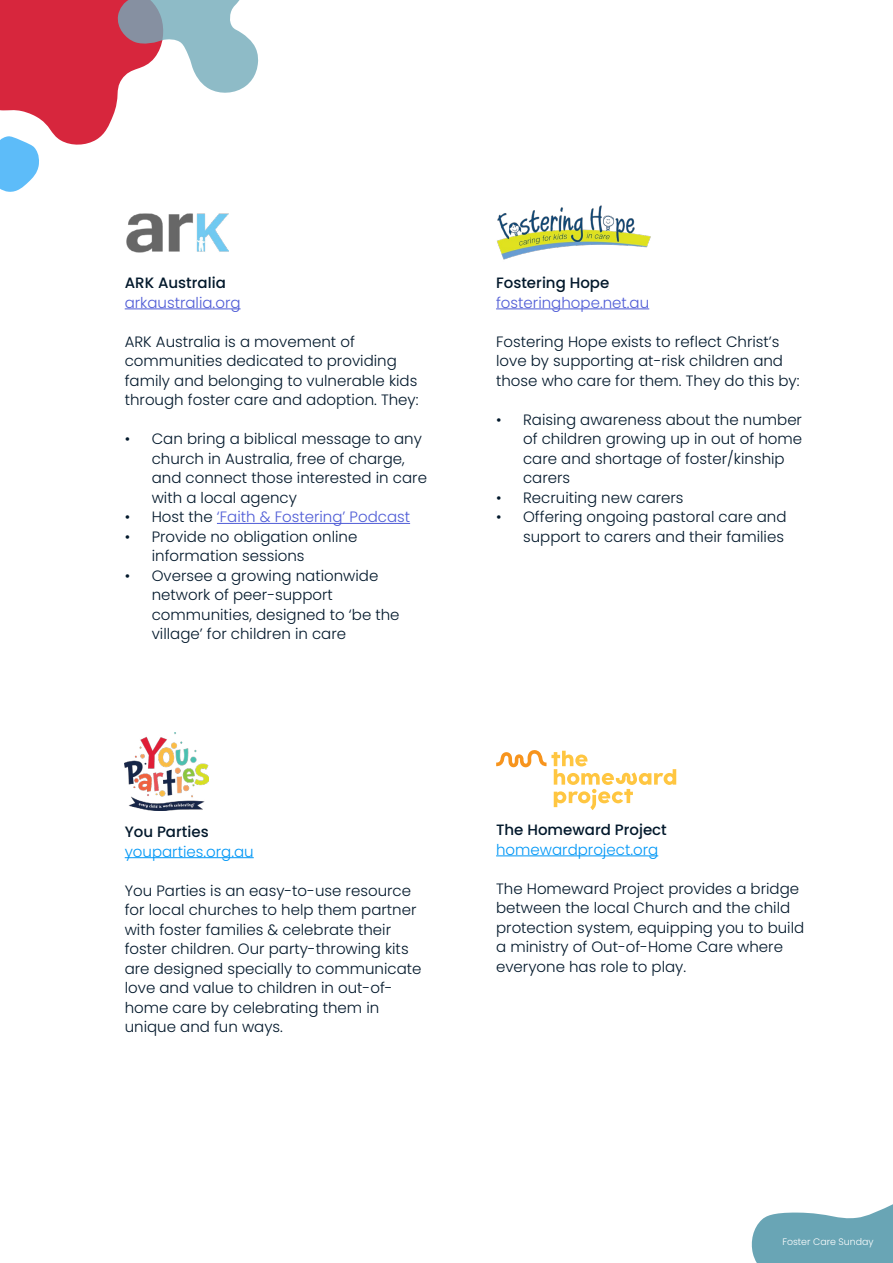
<style>
.page{position:relative;width:893px;height:1263px;background:#fff}
.page>*{position:absolute;margin:0;border:0;box-sizing:border-box;transform-origin:0 0}
.t1{font:300 15px/19.5px "Poppins";color:#02182b}
.t2{font:300 15px "Poppins";color:#4f5cd6}
.t3{font:500 15px "Poppins";color:#02182b}
.t4{font:300 15px "Poppins";color:#0197f6}
.t5{font:300 9.45px "Poppins";color:#fff}
.s1{color:#02182b}
</style>
<div class="page">
<svg style="left:0;top:0;width:259px;height:192px"></svg>
<svg style="left:751px;top:1204px;width:142px;height:59px"></svg>
<hr style="left:125px;top:308px;width:116px;height:1px;background:#4f5cd6">
<hr style="left:217px;top:523px;width:193px;height:1px;background:#4f5cd6">
<img style="left:126px;top:213px;width:102px;height:40px">
<hr style="left:496px;top:308px;width:153px;height:1px;background:#4f5cd6">
<img style="left:497px;top:205px;width:154px;height:55px">
<svg style="left:496px;top:750px;width:180px;height:60px"></svg>
<hr style="left:496px;top:855px;width:162px;height:1px;background:#0197f6">
<hr style="left:125px;top:857px;width:129px;height:1px;background:#0197f6">
<img style="left:125px;top:732px;width:83px;height:78px">
<p class="t3" style="left:125px;top:274px;width:103px">ARK Australia</p>
<p class="t2" style="left:125px;top:294px;width:117px">arkaustralia.org</p>
<p class="t1" style="left:125px;top:332px;width:295px">ARK Australia is a movement of communities dedicated to providing family and belonging to vulnerable kids through foster care and adoption. They:</p>
<p class="t1" style="left:152px;top:429px;width:277px;text-indent:-27px">• Can bring a biblical message to any church in Australia, free of charge, and connect those interested in care with a local agency</p>
<p class="t2" style="left:125px;top:508px;width:287px"><span class="s1">• Host the</span> ‘Faith &amp; Fostering’ Podcast</p>
<p class="t1" style="left:152px;top:527px;width:207px;text-indent:-27px">• Provide no obligation online information sessions</p>
<p class="t1" style="left:152px;top:566px;width:249px;text-indent:-27px">• Oversee a growing nationwide network of peer-support communities, designed to ‘be the village’ for children in care</p>
<p class="t3" style="left:496px;top:274px;width:115px">Fostering Hope</p>
<p class="t2" style="left:496px;top:294px;width:155px">fosteringhope.net.au</p>
<p class="t1" style="left:496px;top:332px;width:305px">Fostering Hope exists to reflect Christ’s love by supporting at-risk children and those who care for them. They do this by:</p>
<p class="t1" style="left:523px;top:410px;width:280px;text-indent:-27px">• Raising awareness about the number of children growing up in out of home care and shortage of foster/kinship carers</p>
<p class="t1" style="left:496px;top:488px;width:189px">• Recruiting new carers</p>
<p class="t1" style="left:496px;top:507px;width:292px;text-align:right">• Offering ongoing pastoral care and support to carers and their families</p>
<p class="t3" style="left:125px;top:823px;width:85px">You Parties</p>
<p class="t4" style="left:125px;top:843px;width:131px">youparties.org.au</p>
<p class="t1" style="left:125px;top:881px;width:298px">You Parties is an easy-to-use resource for local churches to help them partner with foster families &amp; celebrate their foster children. Our party-throwing kits are designed specially to communicate love and value to children in out-of&shy;home care by celebrating them in unique and fun ways.</p>
<p class="t3" style="left:496px;top:821px;width:172px">The Homeward Project</p>
<p class="t4" style="left:496px;top:841px;width:164px">homewardproject.org</p>
<p class="t1" style="left:496px;top:879px;width:310px">The Homeward Project provides a bridge between the local Church and the child protection system, equipping you to build a ministry of Out-of-Home Care where everyone has role to play.</p>
<p class="t5" style="left:782px;top:1236px;width:93px">Foster Care Sunday</p>
</div>
